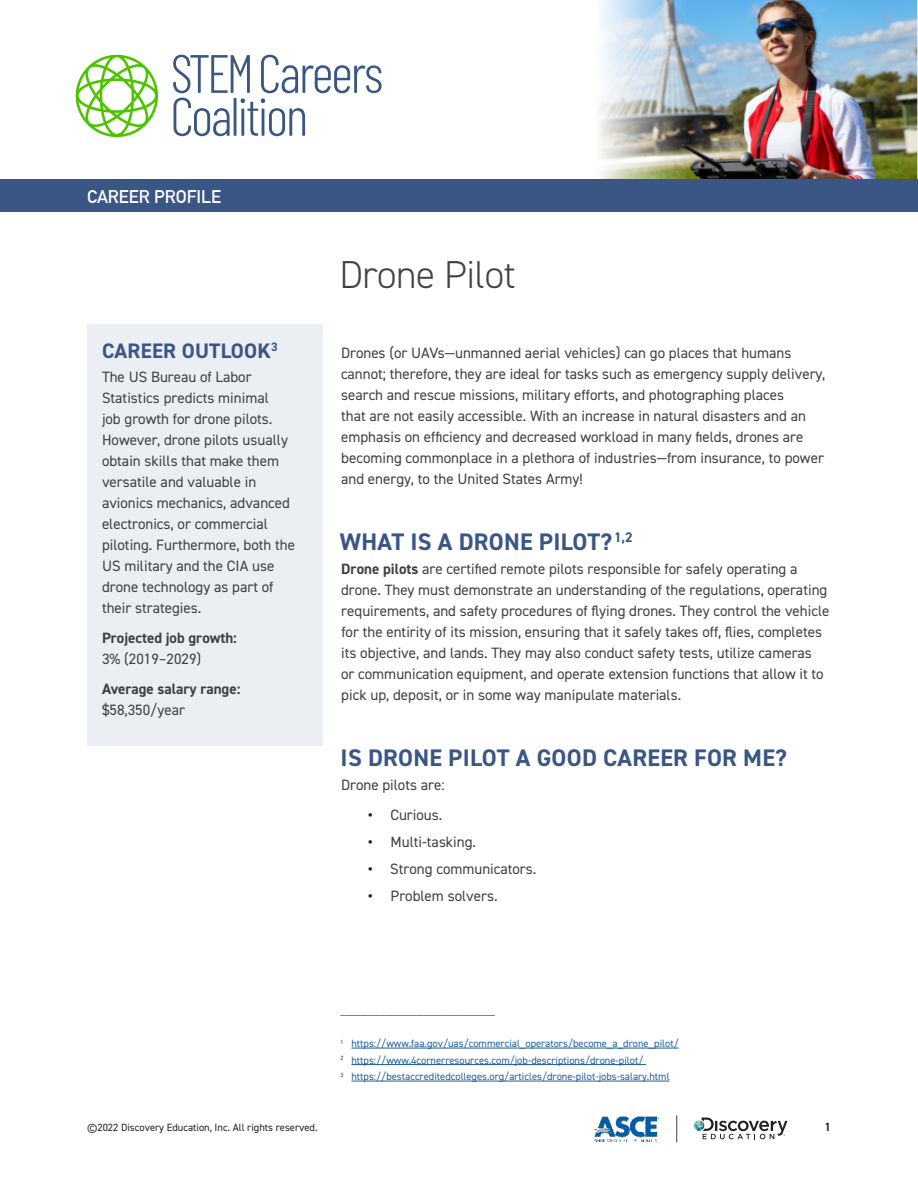
<style>
.page{position:relative;width:918px;height:1188px;background:#fff}
.page>*{position:absolute;margin:0;border:0;box-sizing:border-box;transform-origin:0 0}
.t1{font:300 39px "DIN2014";letter-spacing:-.01em;color:#414042}
.t2{font:700 24px "DIN2014";letter-spacing:.01em;color:#3a5684}
.t3{font:700 21px "DIN2014";letter-spacing:.01em;color:#3a5684}
.t4{font:700 18px "DIN Alternate";color:#fff}
.t5{font:15px/21px "DIN2014";color:#414042}
.t6{font:700 15px "DIN2014";color:#414042}
.t7{font:700 12px "DIN2014";color:#343333}
.t8{font:10.5px/16.5px "DIN2014";color:#215e9e}
.t9{font:10.5px "DIN2014";color:#231f20}
.t10{font:10.5px "DIN2014";color:#414042}
.s1{font-weight:700}
.s2{font-weight:700;color:#231f20}
</style>
<div class="page">
<img style="left:689px;top:0;width:228px;height:179px">
<img style="left:599px;top:0;width:90px;height:179px">
<div style="left:0;top:179px;width:918px;height:33px;background:#3a5684"></div>
<svg style="left:76px;top:55px;width:82px;height:82px"></svg>
<svg style="left:173px;top:55px;width:106px;height:38px"></svg>
<svg style="left:694px;top:1118px;width:94px;height:21px"></svg>
<svg style="left:676px;top:1115px;width:1px;height:27px"></svg>
<img style="left:594px;top:1117px;width:64px;height:25px">
<div style="left:87px;top:324px;width:236px;height:421px;background:#ebeef3"></div>
<hr style="left:351px;top:1048px;width:328px;height:1px;background:#215e9e">
<hr style="left:351px;top:1064px;width:295px;height:1px;background:#215e9e">
<hr style="left:351px;top:1081px;width:319px;height:1px;background:#215e9e">
<p class="t4" style="left:87px;top:183px;width:136px">CAREER PROFILE</p>
<h3 class="t3" style="left:102px;top:337px;width:177px">CAREER OUTLOOK<sup>3</sup></h3>
<p class="t5" style="left:102px;top:366px;width:195px">The US Bureau of Labor<br>Statistics predicts minimal<br>job growth for drone pilots.<br>However, drone pilots usually obtain skills that make them versatile and valuable in avionics mechanics, advanced electronics, or commercial piloting. Furthermore, both the<br>US military and the CIA use drone technology as part of their strategies.</p>
<p class="t6" style="left:102px;top:628px;width:136px">Projected job growth:</p>
<p class="t5" style="left:102px;top:648px;width:101px">3% (2019–2029)</p>
<p class="t6" style="left:102px;top:679px;width:140px">Average salary range:</p>
<p class="t5" style="left:102px;top:699px;width:85px">$58,350/year</p>
<h1 class="t1" style="left:339px;top:251px;width:178px">Drone Pilot</h1>
<p class="t5" style="left:341px;top:342px;width:486px">Drones (or UAVs—unmanned aerial vehicles) can go places that humans cannot; therefore, they are ideal for tasks such as emergency supply delivery, search and rescue missions, military efforts, and photographing places<br>that are not easily accessible. With an increase in natural disasters and an emphasis on efficiency and decreased workload in many fields, drones are becoming commonplace in a plethora of industries—from insurance, to power and energy, to the United States Army!</p>
<h2 class="t2" style="left:340px;top:526px;width:294px">WHAT IS A DRONE PILOT? <sup>1,2</sup></h2>
<p class="t5" style="left:341px;top:558px;width:490px"><span class="s1">Drone pilots</span> are certified remote pilots responsible for safely operating a drone. They must demonstrate an understanding of the regulations, operating requirements, and safety procedures of flying drones. They control the vehicle for the entirity of its mission, ensuring that it safely takes off, flies, completes its objective, and lands. They may also conduct safety tests, utilize cameras<br>or communication equipment, and operate extension functions that allow it to pick up, deposit, or in some way manipulate materials.</p>
<h2 class="t2" style="left:341px;top:742px;width:448px">IS DRONE PILOT A GOOD CAREER FOR ME?</h2>
<p class="t5" style="left:341px;top:774px;width:105px">Drone pilots are:</p>
<p class="t5" style="left:368px;top:804px;width:76px"><span class="s2">•</span> Curious.</p>
<p class="t5" style="left:368px;top:831px;width:109px"><span class="s2">•</span> Multi-tasking.</p>
<p class="t5" style="left:368px;top:858px;width:170px"><span class="s2">•</span> Strong communicators.</p>
<p class="t5" style="left:368px;top:885px;width:131px"><span class="s2">•</span> Problem solvers.</p>
<p class="t10" style="left:340px;top:1004px;width:156px">____________________________</p>
<p class="t8" style="left:340px;top:1035px;width:340px"><sup>1</sup> https://www.faa.gov/uas/commercial_operators/become_a_drone_pilot/<br><sup>2</sup> https://www.4cornerresources.com/job-descriptions/drone-pilot/<br><sup>3</sup> https://bestaccreditedcolleges.org/articles/drone-pilot-jobs-salary.html</p>
<p class="t9" style="left:87px;top:1121px;width:232px">©2022 Discovery Education, Inc. All rights reserved.</p>
<p class="t7" style="left:825px;top:1119px;width:8px">1</p>
</div>
